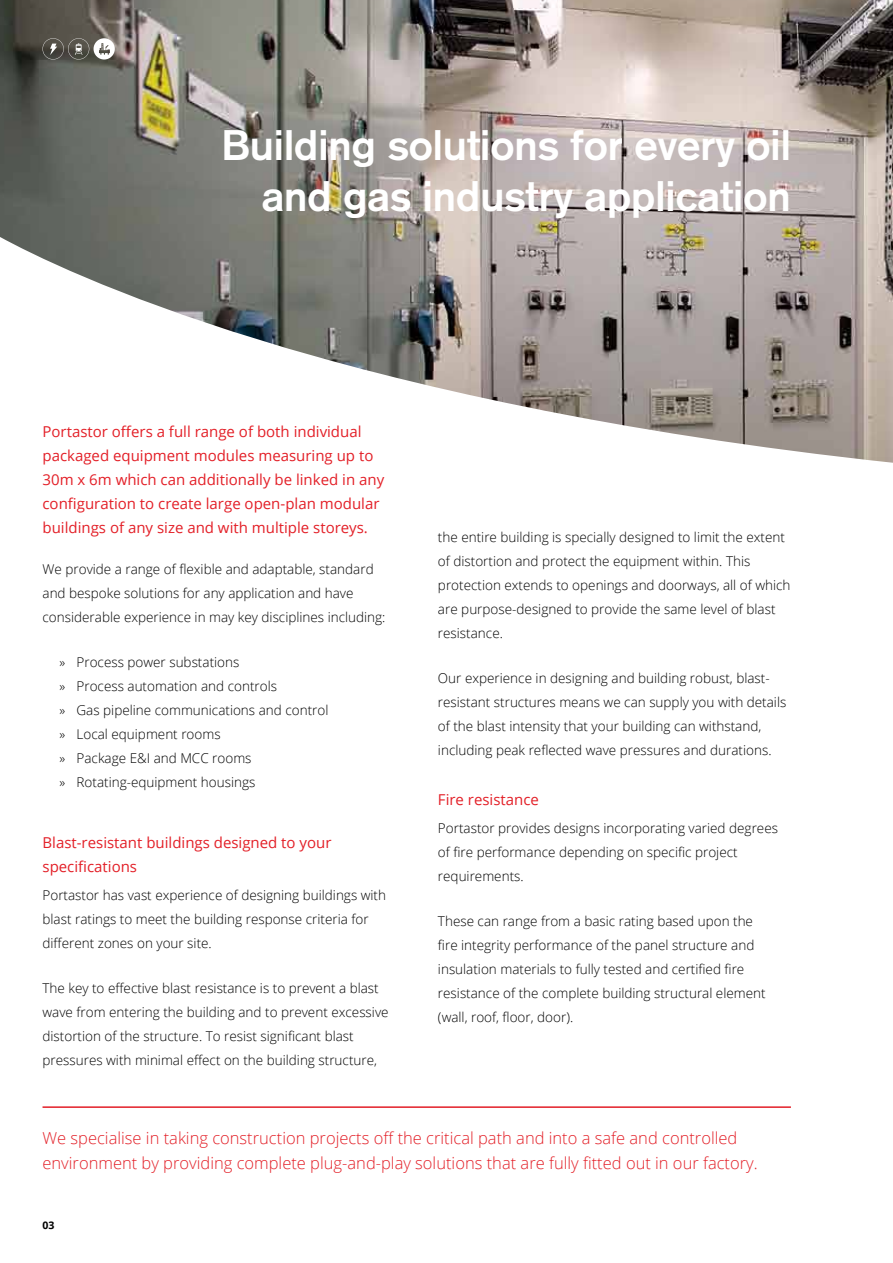
<style>
.page{position:relative;width:893px;height:1263px;background:#fff}
.page>*{position:absolute;margin:0;border:0;box-sizing:border-box;transform-origin:0 0}
.t1{font:700 42px/51px "Akzidenz Grotesk";color:#fff;text-align:right}
.t2{font:300 16.5px/25.5px "Open Sans";color:#e31f27}
.t3{font:15px/24px "Open Sans";color:#e31f27}
.t4{font:300 13.5px/24px "Open Sans";color:#000}
.t5{font:700 10.5px "Open Sans";color:#000}
</style>
<div class="page">
<img style="left:0;top:0;width:893px;height:463px">
<svg style="left:43px;top:38px;width:72px;height:22px"></svg>
<hr style="left:43px;top:1106px;width:748px;height:2px;background:#e31f27">
<h1 class="t1" style="left:222px;top:120px;width:571px">Building solutions for every oil and gas industry application</h1>
<p class="t3" style="left:43px;top:419px;width:343px">Portastor offers a full range of both individual packaged equipment modules measuring up to 30m x 6m which can additionally be linked in any configuration to create large open-plan modular buildings of any size and with multiple storeys.</p>
<p class="t4" style="left:43px;top:556px;width:344px">We provide a range of flexible and adaptable, standard and bespoke solutions for any application and have considerable experience in may key disciplines including:</p>
<p class="t4" style="left:60px;top:650px;width:270px">» Process power substations<br>» Process automation and controls<br>» Gas pipeline communications and control » Local equipment rooms<br>» Package E&amp;I and MCC rooms<br>» Rotating-equipment housings</p>
<p class="t3" style="left:43px;top:830px;width:290px">Blast-resistant buildings designed to your specifications</p>
<p class="t4" style="left:43px;top:883px;width:345px">Portastor has vast experience of designing buildings with blast ratings to meet the building response criteria for different zones on your site.</p>
<p class="t4" style="left:43px;top:976px;width:348px">The key to effective blast resistance is to prevent a blast wave from entering the building and to prevent excessive distortion of the structure. To resist significant blast pressures with minimal effect on the building structure,</p>
<p class="t4" style="left:438px;top:525px;width:354px">the entire building is specially designed to limit the extent of distortion and protect the equipment within. This protection extends to openings and doorways, all of which are purpose-designed to provide the same level of blast resistance.</p>
<p class="t4" style="left:438px;top:666px;width:350px">Our experience in designing and building robust, blast&shy;resistant structures means we can supply you with details of the blast intensity that your building can withstand, including peak reflected wave pressures and durations.</p>
<p class="t3" style="left:438px;top:787px;width:103px">Fire resistance</p>
<p class="t4" style="left:438px;top:816px;width:342px">Portastor provides designs incorporating varied degrees of fire performance depending on specific project requirements.</p>
<p class="t4" style="left:438px;top:909px;width:329px">These can range from a basic rating based upon the fire integrity performance of the panel structure and insulation materials to fully tested and certified fire resistance of the complete building structural element (wall, roof, floor, door).</p>
<p class="t2" style="left:43px;top:1124px;width:717px">We specialise in taking construction projects off the critical path and into a safe and controlled environment by providing complete plug-and-play solutions that are fully fitted out in our factory.</p>
<p class="t5" style="left:43px;top:1217px;width:13px">03</p>
</div>
